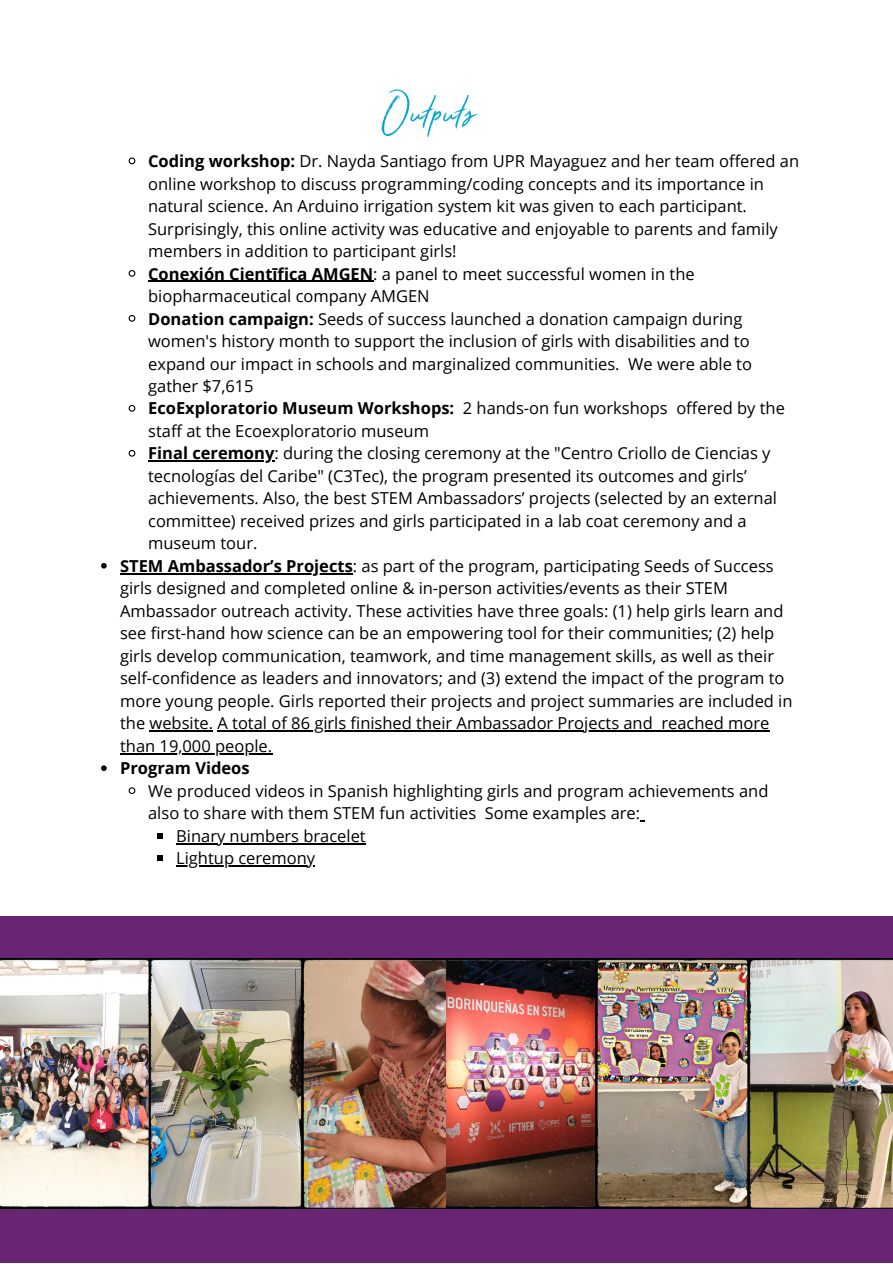
<style>
.page{position:relative;width:893px;height:1264px;background:#fff}
.page>*{position:absolute;margin:0;border:0;box-sizing:border-box;transform-origin:0 0}
.t1{font:52.5px "Stay Rad";color:#00a6cb}
.t2{font:16.5px/22.5px "Open Sans";color:#000}
.t3{font:700 16.5px "Open Sans";color:#000}
.s1{font-weight:700}
</style>
<div class="page">
<svg style="left:128px;top:157px;width:8px;height:8px"></svg>
<svg style="left:128px;top:270px;width:8px;height:7px"></svg>
<hr style="left:148px;top:281px;width:225px;height:1px;background:#000">
<svg style="left:128px;top:315px;width:8px;height:7px"></svg>
<svg style="left:128px;top:405px;width:8px;height:7px"></svg>
<svg style="left:128px;top:449px;width:8px;height:8px"></svg>
<hr style="left:148px;top:460px;width:126px;height:2px;background:#000">
<svg style="left:101px;top:563px;width:6px;height:5px"></svg>
<hr style="left:120px;top:573px;width:166px;height:1px;background:#000">
<hr style="left:286px;top:573px;width:67px;height:1px;background:#000">
<hr style="left:149px;top:730px;width:64px;height:1px;background:#000">
<hr style="left:217px;top:730px;width:435px;height:1px;background:#000">
<hr style="left:661px;top:730px;width:108px;height:1px;background:#000">
<hr style="left:120px;top:753px;width:152px;height:1px;background:#000">
<svg style="left:101px;top:765px;width:6px;height:6px"></svg>
<svg style="left:128px;top:787px;width:8px;height:7px"></svg>
<svg style="left:157px;top:833px;width:6px;height:5px"></svg>
<hr style="left:176px;top:843px;width:190px;height:1px;background:#000">
<svg style="left:157px;top:855px;width:6px;height:6px"></svg>
<hr style="left:176px;top:865px;width:139px;height:1px;background:#000">
<div style="left:0;top:916px;width:892px;height:143px;background:#682672"></div>
<img style="left:0;top:958px;width:892px;height:251px">
<img style="left:446px;top:959px;width:302px;height:247px">
<img style="left:748px;top:959px;width:144px;height:249px">
<div style="left:0;top:1209px;width:892px;height:53px;background:#682672"></div>
<p class="t1" style="left:381px;top:94px;width:96px">Outputs</p>
<p class="t2" style="left:148px;top:149px;width:652px"><span class="s1">Coding workshop:</span> Dr. Nayda Santiago from UPR Mayaguez and her team offered an online workshop to discuss programming/coding concepts and its importance in natural science. An Arduino irrigation system kit was given to each participant.<br>Surprisingly, this online activity was educative and enjoyable to parents and family members in addition to participant girls!</p>
<p class="t2" style="left:148px;top:262px;width:548px"><span class="s1">Conexión Cientīfica AMGEN</span>: a panel to meet successful women in the biopharmaceutical company AMGEN</p>
<p class="t2" style="left:148px;top:307px;width:605px"><span class="s1">Donation campaign:</span> Seeds of success launched a donation campaign during women's history month to support the inclusion of girls with disabilities and to expand our impact in schools and marginalized communities. We were able to gather $7,615</p>
<p class="t2" style="left:148px;top:397px;width:638px"><span class="s1">EcoExploratorio Museum Workshops:</span> 2 hands-on fun workshops offered by the staff at the Ecoexploratorio museum</p>
<p class="t2" style="left:148px;top:442px;width:630px"><span class="s1">Final ceremony</span>: during the closing ceremony at the "Centro Criollo de Ciencias y tecnologías del Caribe" (C3Tec), the program presented its outcomes and girls’ achievements. Also, the best STEM Ambassadors’ projects (selected by an external committee) received prizes and girls participated in a lab coat ceremony and a museum tour.</p>
<p class="t2" style="left:120px;top:554px;width:674px"><span class="s1">STEM Ambassador’s Projects</span>: as part of the program, participating Seeds of Success girls designed and completed online &amp; in-person activities/events as their STEM Ambassador outreach activity. These activities have three goals: (1) help girls learn and see first-hand how science can be an empowering tool for their communities; (2) help girls develop communication, teamwork, and time management skills, as well as their self-confidence as leaders and innovators; and (3) extend the impact of the program to more young people. Girls reported their projects and project summaries are included in the website. A total of 86 girls finished their Ambassador Projects and reached more than 19,000 people.</p>
<p class="t3" style="left:120px;top:756px;width:131px">Program Videos</p>
<p class="t2" style="left:148px;top:779px;width:621px">We produced videos in Spanish highlighting girls and program achievements and also to share with them STEM fun activities Some examples are:</p>
<p class="t2" style="left:176px;top:824px;width:191px">Binary numbers bracelet</p>
<p class="t2" style="left:176px;top:846px;width:140px">Lightup ceremony</p>
</div>
